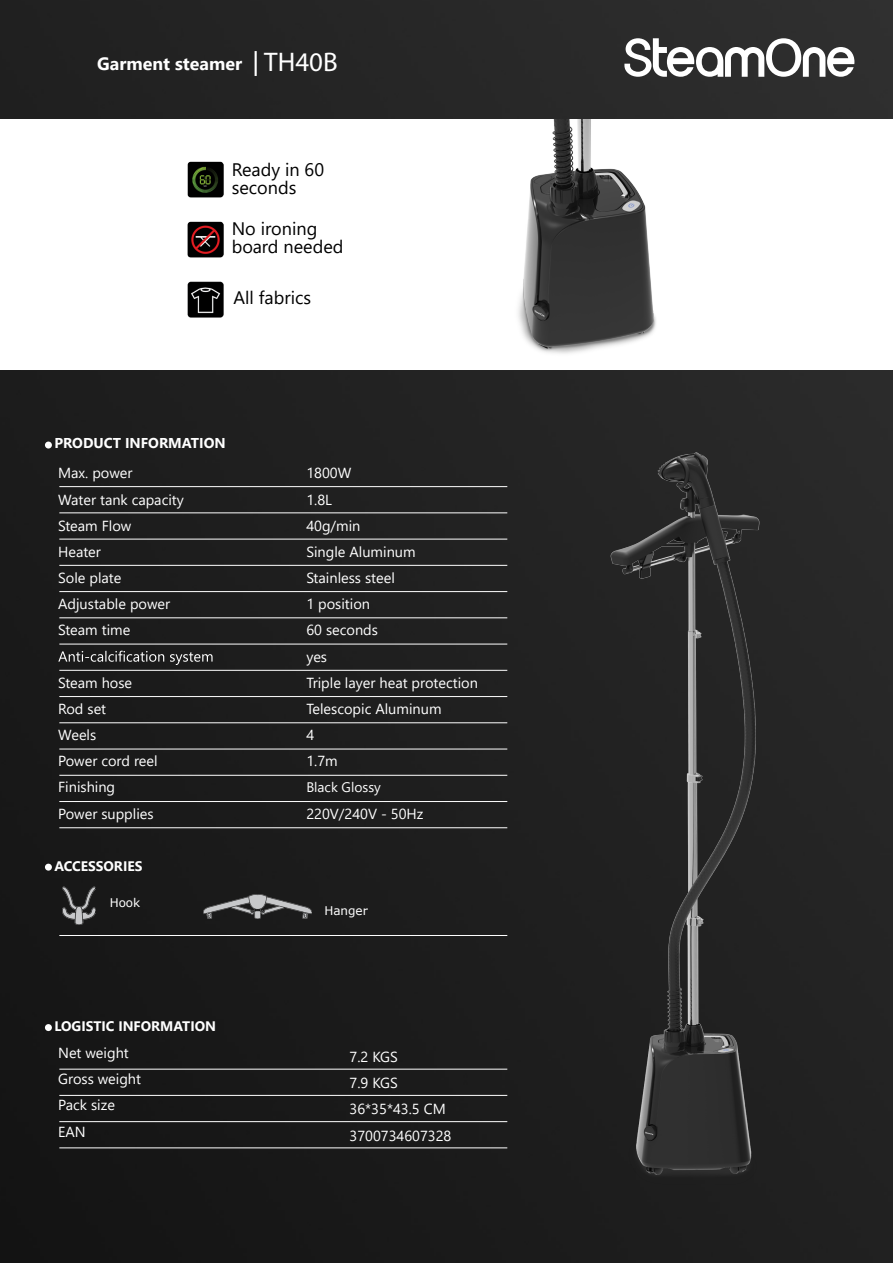
<style>
.page{position:relative;width:893px;height:1263px;background:#fff}
.page>*{position:absolute;margin:0;border:0;box-sizing:border-box;transform-origin:0 0}
.t1{font:27px "Myriad Pro";color:#fff}
.t2{font:18.15px/18px "Segoe UI";color:#000}
.t3{font:700 17.85px "Segoe UI";color:#fff}
.t4{font:14.55px/26.1px "Segoe UI";color:#fff}
.t5{font:700 14.25px "Segoe UI";color:#fff}
.t6{font:700 13.8px "Segoe UI";color:#fff}
.t7{font:13.8px "Segoe UI";color:#fff}
.t8{font:12px "Verdana";color:#fff}
</style>
<div class="page">
<img style="left:0;top:0;width:893px;height:1263px">
<div style="left:0;top:119px;width:893px;height:251px;background:#fff"></div>
<svg style="left:624px;top:38px;width:230px;height:39px"></svg>
<div style="left:45px;top:442px;width:7px;height:6px;background:#fff;border-radius:50%"></div>
<div style="left:45px;top:864px;width:7px;height:7px;background:#fff;border-radius:50%"></div>
<div style="left:45px;top:1024px;width:7px;height:7px;background:#fff;border-radius:50%"></div>
<img style="left:187px;top:162px;width:37px;height:36px">
<img style="left:187px;top:221px;width:37px;height:37px">
<img style="left:187px;top:282px;width:37px;height:36px">
<img style="left:204px;top:894px;width:108px;height:24px">
<img style="left:63px;top:882px;width:33px;height:42px">
<hr style="left:59px;top:935px;width:448px;height:1px;background:#fff">
<hr style="left:59px;top:486px;width:448px;height:1px;background:#fff">
<hr style="left:59px;top:617px;width:448px;height:1px;background:#fff">
<hr style="left:59px;top:1069px;width:448px;height:1px;background:#fff">
<hr style="left:59px;top:512px;width:448px;height:1px;background:#fff">
<hr style="left:59px;top:644px;width:448px;height:1px;background:#fff">
<hr style="left:59px;top:775px;width:448px;height:1px;background:#fff">
<hr style="left:59px;top:1095px;width:448px;height:1px;background:#fff">
<hr style="left:59px;top:539px;width:448px;height:1px;background:#fff">
<hr style="left:59px;top:670px;width:448px;height:1px;background:#fff">
<hr style="left:59px;top:801px;width:448px;height:1px;background:#fff">
<hr style="left:59px;top:1121px;width:448px;height:1px;background:#fff">
<hr style="left:59px;top:565px;width:448px;height:1px;background:#fff">
<hr style="left:59px;top:696px;width:448px;height:1px;background:#fff">
<hr style="left:59px;top:827px;width:448px;height:1px;background:#fff">
<hr style="left:59px;top:1147px;width:448px;height:1px;background:#fff">
<hr style="left:59px;top:591px;width:448px;height:1px;background:#fff">
<hr style="left:59px;top:722px;width:448px;height:1px;background:#fff">
<hr style="left:59px;top:749px;width:448px;height:1px;background:#fff">
<hr style="left:255px;top:51px;width:2px;height:25px;background:#fff">
<svg style="left:58px;top:651px;width:155px;height:14px;background:#454545"></svg>
<img style="left:600px;top:401px;width:169px;height:824px">
<img style="left:518px;top:119px;width:138px;height:235px">
<p class="t3" style="left:97px;top:47px;width:146px">Garment steamer</p>
<h1 class="t1" style="left:264px;top:46px;width:75px">TH40B</h1>
<p class="t2" style="left:232px;top:159px;width:94px">Ready in 60 seconds</p>
<p class="t2" style="left:232px;top:218px;width:113px">No ironing board needed</p>
<p class="t2" style="left:234px;top:287px;width:79px">All fabrics</p>
<p class="t5" style="left:54px;top:430px;width:173px">PRODUCT INFORMATION</p>
<p class="t4" style="left:58px;top:459px;width:127px">Max. power<br>Water tank capacity<br>Steam Flow<br>Heater<br>Sole plate<br>Adjustable power<br>Steam time</p>
<p class="t4" style="left:58px;top:668px;width:101px">Steam hose<br>Rod set<br>Weels<br>Power cord reel<br>Finishing<br>Power supplies</p>
<p class="t6" style="left:54px;top:853px;width:90px">ACCESSORIES</p>
<p class="t8" style="left:110px;top:894px;width:32px">Hook</p>
<p class="t6" style="left:54px;top:1013px;width:163px">LOGISTIC INFORMATION</p>
<p class="t4" style="left:58px;top:1038px;width:84px">Net weight<br>Gross weight<br>Pack size<br>EAN</p>
<p class="t4" style="left:306px;top:459px;width:173px">1800W<br>1.8L<br>40g/min<br>Single Aluminum<br>Stainless steel<br>1 position<br>60 seconds<br>yes<br>Triple layer heat protection<br>Telescopic Aluminum<br>4<br>1.7m</p>
<p class="t7" style="left:306px;top:774px;width:76px">Black Glossy</p>
<p class="t4" style="left:306px;top:799px;width:119px">220V/240V - 50Hz</p>
<p class="t8" style="left:324px;top:902px;width:45px">Hanger</p>
<p class="t4" style="left:350px;top:1042px;width:103px">7.2 KGS<br>7.9 KGS<br>36*35*43.5 CM<br>3700734607328</p>
</div>
